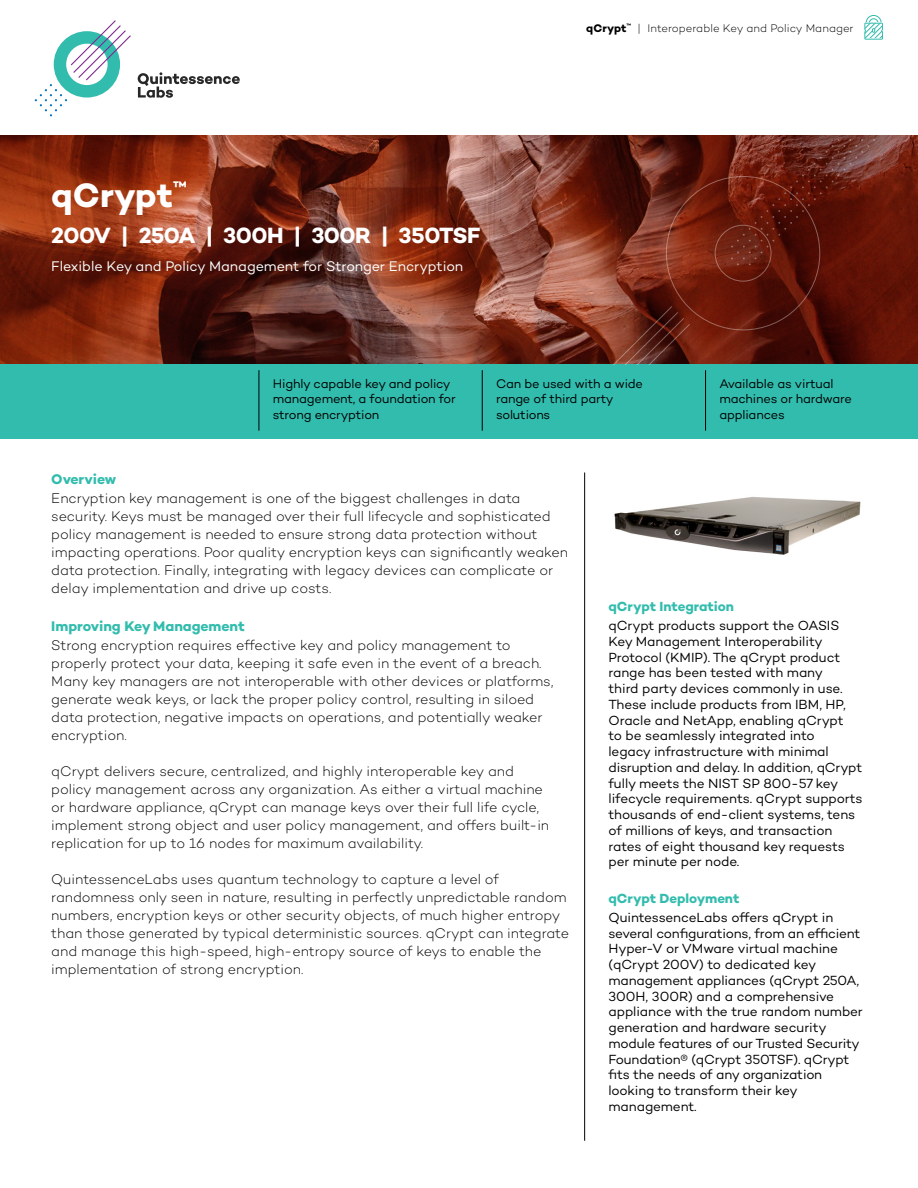
<style>
.page{position:relative;width:918px;height:1188px;background:#fff}
.page>*{position:absolute;margin:0;border:0;box-sizing:border-box;transform-origin:0 0}
.t1{font:700 34.5px "Campton";color:#fff}
.t2{font:700 22.5px "Campton";letter-spacing:-.025em;color:#fff}
.t3{font:300 14.25px/18px "Campton";letter-spacing:-.005em;color:#000}
.t4{font:14.25px "Campton";letter-spacing:-.005em;color:#fff}
.t5{font:700 14.25px "Campton";letter-spacing:-.005em;color:#32bcad}
.t6{font:13.5px/15.8px "Campton";letter-spacing:-.01em;color:#000}
.t7{font:700 13.5px "Campton";letter-spacing:-.005em;color:#32bcad}
.t8{font:12.75px/15.8px "Campton";letter-spacing:-.015em;color:#000}
.t9{font:300 11.25px "Campton";letter-spacing:.005em;color:#000}
.s1{font-weight:700}
</style>
<div class="page">
<img style="left:0;top:135px;width:918px;height:229px">
<svg style="left:138px;top:72px;width:102px;height:26px"></svg>
<svg style="left:35px;top:20px;width:96px;height:96px"></svg>
<div style="left:0;top:364px;width:918px;height:75px;background:#32bcad"></div>
<hr style="left:584px;top:472px;width:1px;height:669px;background:#000">
<svg style="left:864px;top:15px;width:19px;height:25px"></svg>
<img style="left:614px;top:496px;width:247px;height:59px">
<svg style="left:382px;top:135px;width:499px;height:229px"></svg>
<hr style="left:705px;top:370px;width:1px;height:61px;background:#000">
<hr style="left:482px;top:370px;width:1px;height:61px;background:#000">
<hr style="left:259px;top:370px;width:1px;height:61px;background:#000">
<p class="t9" style="left:586px;top:21px;width:269px"><span class="s1">qCrypt</span><sup>™</sup> | Interoperable Key and Policy Manager</p>
<h1 class="t1" style="left:51px;top:173px;width:137px">qCrypt<sup>™</sup></h1>
<h2 class="t2" style="left:51px;top:221px;width:430px">200V | 250A | 300H | 300R | 350TSF</h2>
<p class="t4" style="left:51px;top:257px;width:413px">Flexible Key and Policy Management for Stronger Encryption</p>
<p class="t8" style="left:273px;top:375px;width:184px">Highly capable key and policy management, a foundation for strong encryption</p>
<p class="t8" style="left:496px;top:375px;width:148px">Can be used with a wide range of third party solutions</p>
<p class="t8" style="left:719px;top:375px;width:134px">Available as virtual machines or hardware appliances</p>
<p class="t5" style="left:51px;top:470px;width:67px">Overview</p>
<p class="t3" style="left:51px;top:489px;width:518px">Encryption key management is one of the biggest challenges in data security. Keys must be managed over their full lifecycle and sophisticated policy management is needed to ensure strong data protection without impacting operations. Poor quality encryption keys can significantly weaken data protection. Finally, integrating with legacy devices can complicate or delay implementation and drive up costs.</p>
<p class="t5" style="left:51px;top:617px;width:195px">Improving Key Management</p>
<p class="t3" style="left:51px;top:636px;width:504px">Strong encryption requires effective key and policy management to properly protect your data, keeping it safe even in the event of a breach.<br>Many key managers are not interoperable with other devices or platforms, generate weak keys, or lack the proper policy control, resulting in siloed data protection, negative impacts on operations, and potentially weaker encryption.</p>
<p class="t3" style="left:51px;top:762px;width:499px">qCrypt delivers secure, centralized, and highly interoperable key and policy management across any organization. As either a virtual machine or hardware appliance, qCrypt can manage keys over their full life cycle, implement strong object and user policy management, and offers built-in replication for up to 16 nodes for maximum availability.</p>
<p class="t3" style="left:51px;top:870px;width:519px">QuintessenceLabs uses quantum technology to capture a level of randomness only seen in nature, resulting in perfectly unpredictable random numbers, encryption keys or other security objects, of much higher entropy than those generated by typical deterministic sources. qCrypt can integrate and manage this high-speed, high-entropy source of keys to enable the implementation of strong encryption.</p>
<p class="t7" style="left:609px;top:598px;width:127px">qCrypt Integration</p>
<p class="t6" style="left:609px;top:617px;width:256px">qCrypt products support the OASIS Key Management Interoperability Protocol (KMIP). The qCrypt product range has been tested with many<br>third party devices commonly in use.<br>These include products from IBM, HP, Oracle and NetApp, enabling qCrypt<br>to be seamlessly integrated into<br>legacy infrastructure with minimal disruption and delay. In addition, qCrypt fully meets the NIST SP 800-57 key lifecycle requirements. qCrypt supports thousands of end-client systems, tens of millions of keys, and transaction rates of eight thousand key requests per minute per node.</p>
<p class="t7" style="left:609px;top:890px;width:132px">qCrypt Deployment</p>
<p class="t6" style="left:609px;top:909px;width:256px">QuintessenceLabs offers qCrypt in several configurations, from an efficient Hyper-V or VMware virtual machine (qCrypt 200V) to dedicated key management appliances (qCrypt 250A, 300H, 300R) and a comprehensive appliance with the true random number generation and hardware security module features of our Trusted Security Foundation® (qCrypt 350TSF). qCrypt fits the needs of any organization looking to transform their key management.</p>
</div>
